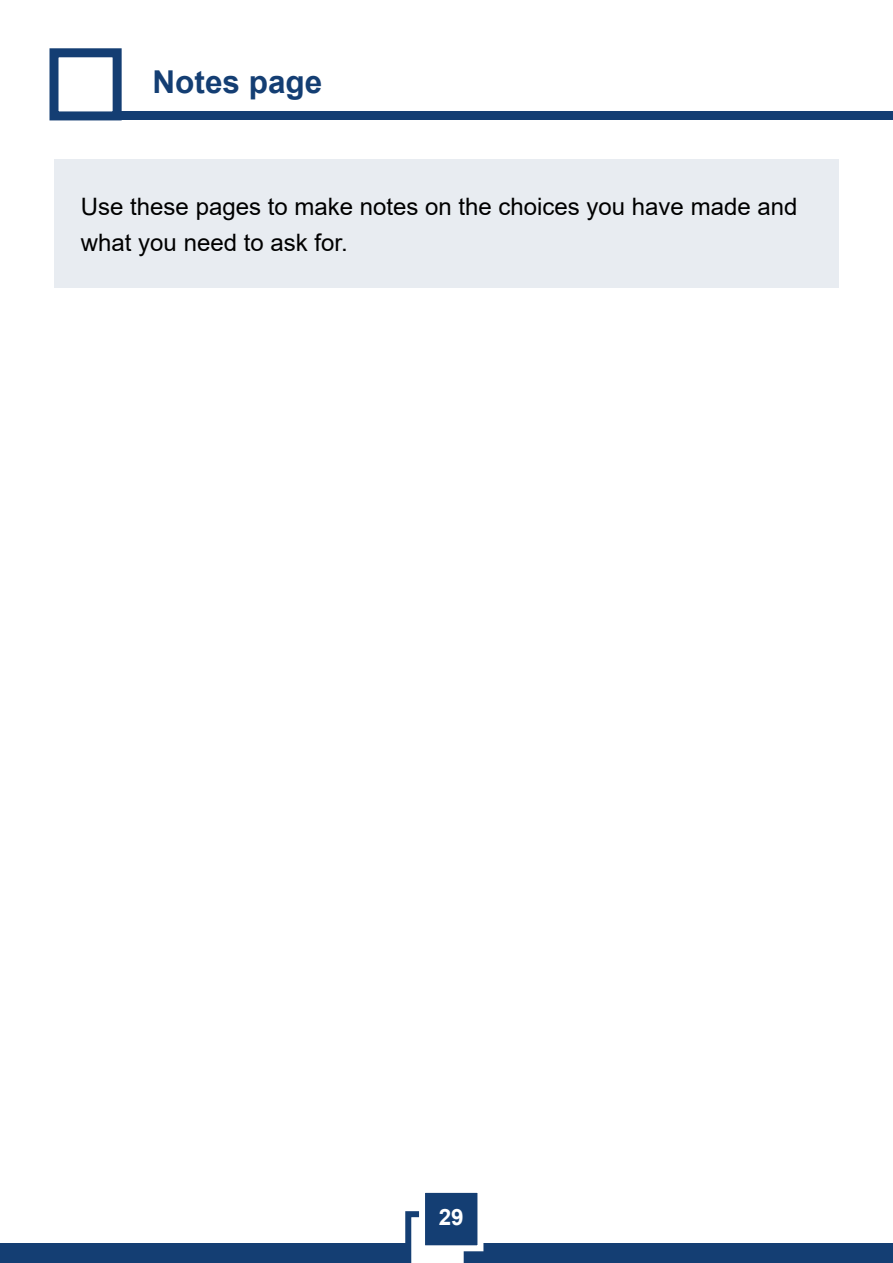
<style>
.page{position:relative;width:893px;height:1263px;background:#fff}
.page>*{position:absolute;margin:0;border:0;box-sizing:border-box;transform-origin:0 0}
.t1{font:700 31.5px "Arial";color:#143e73}
.t2{font:24px/36px "Arial";color:#000}
.t3{font:700 22.5px "Arial";color:#fff}
</style>
<div class="page">
<div style="left:0;top:1243px;width:893px;height:20px;background:#143e73"></div>
<svg style="left:405px;top:1211px;width:65px;height:52px"></svg>
<div style="left:419px;top:1187px;width:64px;height:64px;background:#143e73;border:6px solid #fff"></div>
<div style="left:52px;top:111px;width:841px;height:9px;background:#143e73"></div>
<div style="left:50px;top:48px;width:72px;height:72px;background:#fff;border:9px solid #143e73"></div>
<div style="left:54px;top:160px;width:785px;height:128px;background:#e8ecf1"></div>
<p class="t1" style="left:153px;top:60px;width:171px">Notes page</p>
<p class="t2" style="left:81px;top:188px;width:718px">Use these pages to make notes on the choices you have made and what you need to ask for.</p>
<p class="t3" style="left:439px;top:1201px;width:27px">29</p>
</div>
